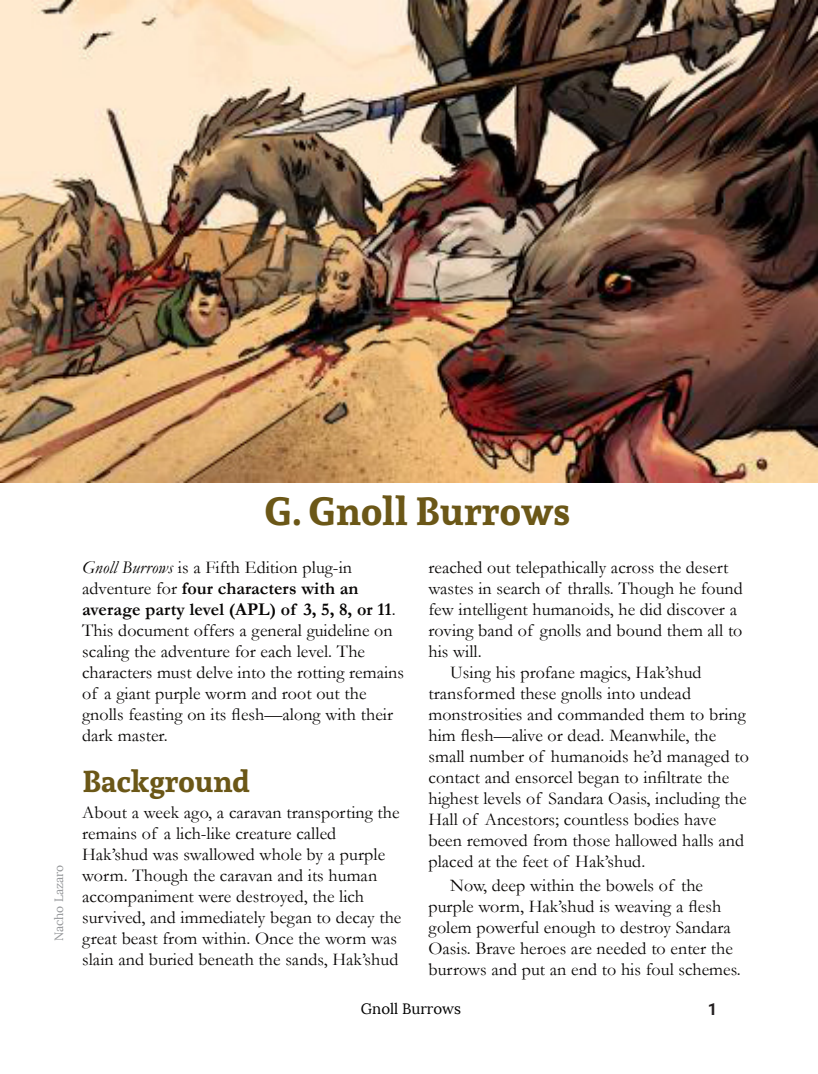
<style>
.page{position:relative;width:818px;height:1074px;background:#fff}
.page>*{position:absolute;margin:0;border:0;box-sizing:border-box;transform-origin:0 0}
.t1{font:700 39px "Andada";color:#6b5717}
.t2{font:700 30px "Andada";color:#6b5717}
.t3{font:18px/21px "Garamond";color:#070504}
.t4{font:700 16.5px "Roboto";color:#231f20}
.t5{font:15px "Lora";color:#000}
.t6{font:12px "Lora";color:#939598}
.s1{font-style:italic}
.s2{font-weight:700}
</style>
<div class="page">
<img style="left:0;top:0;width:817px;height:483px">
<p class="t6" style="left:52px;top:941px;width:78px;rotate:-90deg">Nacho Lazaro</p>
<h1 class="t1" style="left:265px;top:484px;width:306px">G. Gnoll Burrows</h1>
<p class="t3" style="left:428px;top:559px;width:301px">reached out telepathically across the desert</p>
<p class="t3" style="left:428px;top:580px;width:316px">wastes in search of thralls. Though he found</p>
<p class="t3" style="left:428px;top:601px;width:310px">few intelligent humanoids, he did discover a</p>
<p class="t3" style="left:428px;top:622px;width:315px">roving band of gnolls and bound them all to</p>
<p class="t3" style="left:428px;top:643px;width:55px">his will.</p>
<p class="t3" style="left:450px;top:664px;width:253px">Using his profane magics, Hak’shud</p>
<p class="t3" style="left:428px;top:685px;width:264px">transformed these gnolls into undead</p>
<p class="t3" style="left:428px;top:706px;width:319px">monstrosities and commanded them to bring</p>
<p class="t3" style="left:428px;top:727px;width:289px">him flesh—alive or dead. Meanwhile, the</p>
<p class="t3" style="left:428px;top:748px;width:322px">small number of humanoids he’d managed to</p>
<p class="t3" style="left:428px;top:769px;width:302px">contact and ensorcel began to infiltrate the</p>
<p class="t3" style="left:428px;top:790px;width:319px">highest levels of Sandara Oasis, including the</p>
<p class="t3" style="left:428px;top:811px;width:289px">Hall of Ancestors; countless bodies have</p>
<p class="t3" style="left:428px;top:832px;width:317px">been removed from those hallowed halls and</p>
<p class="t3" style="left:428px;top:853px;width:218px">placed at the feet of Hak’shud.</p>
<p class="t3" style="left:428px;top:877px;width:313px;text-indent:22px">Now, deep within the bowels of the purple worm, Hak’shud is weaving a flesh golem powerful enough to destroy Sandara Oasis. Brave heroes are needed to enter the burrows and put an end to his foul schemes.</p>
<p class="t3" style="left:82px;top:559px;width:323px"><span class="s1">Gnoll Burrows</span> is a Fifth Edition plug-in adventure for <span class="s2">four characters with an average party level (APL) of 3, 5, 8, or 11</span>.<br>This document offers a general guideline on scaling the adventure for each level. The characters must delve into the rotting remains of a giant purple worm and root out the gnolls feasting on its flesh—along with their dark master.</p>
<h2 class="t2" style="left:82px;top:761px;width:169px">Background</h2>
<p class="t3" style="left:82px;top:803px;width:320px">About a week ago, a caravan transporting the remains of a lich-like creature called Hak’shud was swallowed whole by a purple worm. Though the caravan and its human accompaniment were destroyed, the lich survived, and immediately began to decay the great beast from within. Once the worm was slain and buried beneath the sands, Hak’shud</p>
<p class="t5" style="left:360px;top:1000px;width:102px">Gnoll Burrows</p>
<p class="t4" style="left:707px;top:1002px;width:11px">1</p>
</div>
